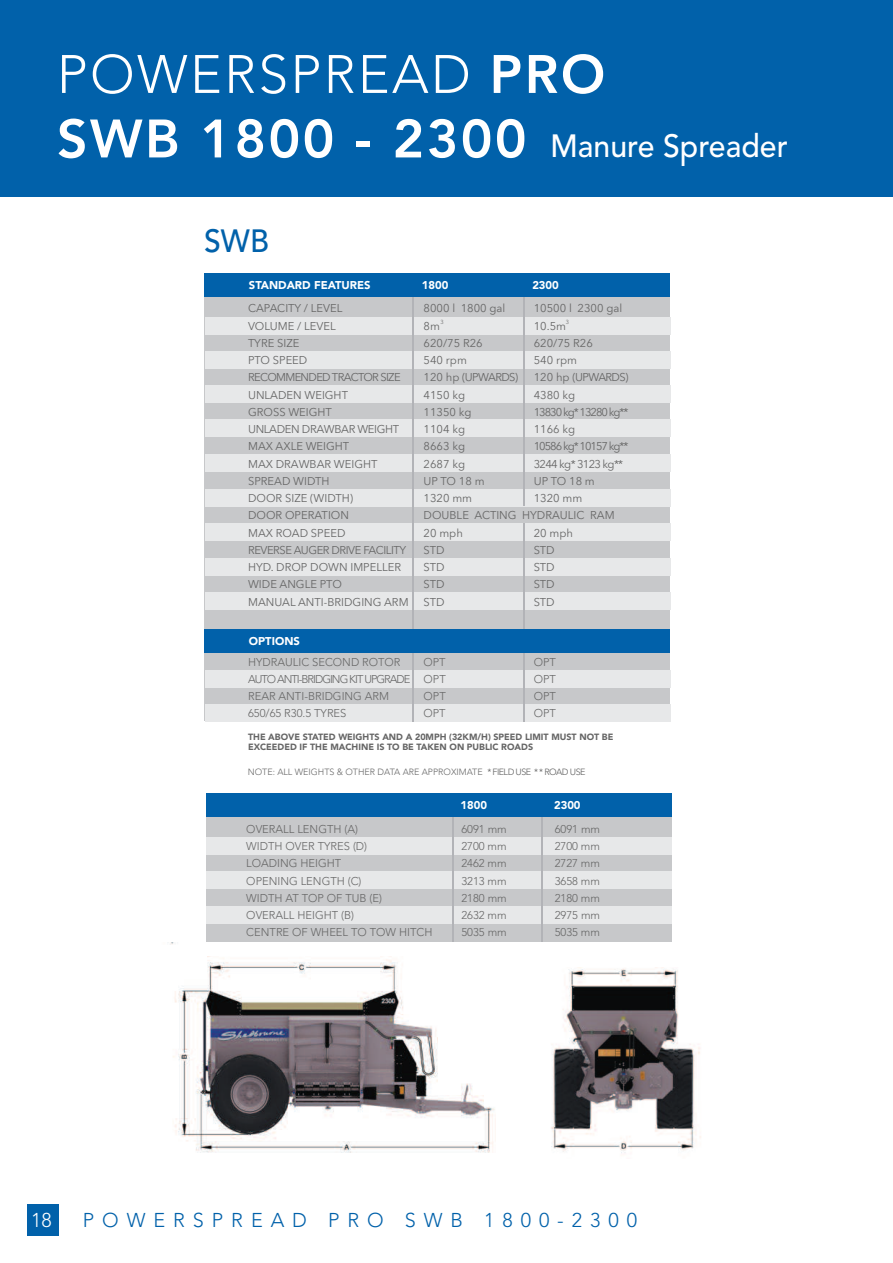
<style>
.page{position:relative;width:893px;height:1263px;background:#fff}
.page>*{position:absolute;margin:0;border:0;box-sizing:border-box;transform-origin:0 0}
.t1{font:800 53.55px/64.5px "Avenir";letter-spacing:.045em;color:#fff}
.t2{font:500 31.95px "Avenir";color:#fff;scale:.95 1}
.t3{font:500 31.95px "Avenir";color:#0161aa;scale:.95 1}
.t4{font:300 19.8px "Avenir";letter-spacing:.4em;color:#0161aa}
.t5{font:300 19.8px "Avenir";color:#fff}
.t6{font:11.25px "Avenir Next";color:#666}
.t7{font:300 11.25px "Avenir";color:#666}
.t8{font:11.25px "Avenir Next";letter-spacing:-.06em;color:#666}
.t9{font:900 11.25px "Avenir";color:#fff}
.t10{font:11.25px "Avenir Next";letter-spacing:-.09em;color:#666}
.t11{font:300 11.25px "Avenir";letter-spacing:-.09em;color:#666}
.t12{font:11.25px "Avenir Next";letter-spacing:-.04em;color:#666}
.t13{font:11.25px "Avenir Next";letter-spacing:-.03em;color:#666}
.t14{font:900 9px/10.4px "Avenir";color:#666}
.t15{font:300 9px "Avenir";color:#666}
.t16{font:300 5.85px "Avenir";color:#666}
.s1{font-weight:300}
.s2{font-family:"Avenir Next";font-weight:400}
</style>
<div class="page">
<div style="left:0;top:0;width:893px;height:197px;background:#0161aa"></div>
<div style="left:27px;top:1204px;width:31px;height:31px;background:#0161aa"></div>
<div style="left:205px;top:275px;width:465px;height:446px;background:#c7c8ca"></div>
<div style="left:205px;top:317px;width:465px;height:17px;background:#e7e8e9"></div>
<div style="left:205px;top:351px;width:465px;height:17px;background:#e7e8e9"></div>
<div style="left:205px;top:385px;width:465px;height:17px;background:#e7e8e9"></div>
<div style="left:205px;top:420px;width:465px;height:17px;background:#e7e8e9"></div>
<div style="left:205px;top:455px;width:465px;height:17px;background:#e7e8e9"></div>
<div style="left:205px;top:489px;width:465px;height:17px;background:#e7e8e9"></div>
<div style="left:205px;top:523px;width:465px;height:17px;background:#e7e8e9"></div>
<div style="left:205px;top:559px;width:465px;height:17px;background:#e7e8e9"></div>
<div style="left:206px;top:593px;width:465px;height:17px;background:#e7e8e9"></div>
<div style="left:206px;top:670px;width:465px;height:17px;background:#e7e8e9"></div>
<div style="left:206px;top:705px;width:465px;height:17px;background:#e7e8e9"></div>
<hr style="left:413px;top:276px;width:1px;height:446px;background:#b2b3b7">
<hr style="left:523px;top:276px;width:2px;height:230px;background:#b2b3b7">
<hr style="left:523px;top:523px;width:2px;height:199px;background:#b2b3b7">
<div style="left:205px;top:273px;width:465px;height:23px;background:#0161aa"></div>
<div style="left:205px;top:630px;width:465px;height:23px;background:#0161aa"></div>
<div style="left:206px;top:796px;width:466px;height:145px;background:#c7c8ca"></div>
<div style="left:206px;top:838px;width:466px;height:17px;background:#e7e8e9"></div>
<div style="left:206px;top:872px;width:466px;height:17px;background:#e7e8e9"></div>
<div style="left:206px;top:907px;width:466px;height:17px;background:#e7e8e9"></div>
<hr style="left:452px;top:797px;width:2px;height:144px;background:#b2b3b7">
<hr style="left:541px;top:797px;width:2px;height:144px;background:#b2b3b7">
<div style="left:206px;top:793px;width:466px;height:24px;background:#0161aa"></div>
<img style="left:170px;top:943px;width:326px;height:209px">
<img style="left:551px;top:968px;width:150px;height:185px">
<h1 class="t1" style="left:57px;top:42px;width:550px"><span class="s1">POWERSPREAD</span> PRO<br>SWB 1800 - 2300</h1>
<h2 class="t2" style="left:551px;top:118px;width:251px">Manure Spreader</h2>
<h2 class="t3" style="left:204px;top:213px;width:70px">SWB</h2>
<p class="t9" style="left:249px;top:275px;width:123px">STANDARD FEATURES</p>
<p class="t9" style="left:422px;top:275px;width:28px">1800</p>
<p class="t9" style="left:532px;top:275px;width:28px">2300</p>
<p class="t6" style="left:248px;top:299px;width:96px">CAPACITY / LEVEL</p>
<p class="t6" style="left:424px;top:299px;width:83px">8000 l 1800 gal</p>
<p class="t6" style="left:534px;top:299px;width:90px">10500 l 2300 gal</p>
<p class="t6" style="left:248px;top:316px;width:89px">VOLUME / LEVEL</p>
<p class="t6" style="left:424px;top:316px;width:18px">8m</p>
<p class="t6" style="left:534px;top:316px;width:34px">10.5m</p>
<p class="t6" style="left:248px;top:334px;width:53px">TYRE SIZE</p>
<p class="t6" style="left:424px;top:334px;width:61px">620/75 R26</p>
<p class="t6" style="left:534px;top:334px;width:61px">620/75 R26</p>
<p class="t6" style="left:248px;top:351px;width:61px">PTO SPEED</p>
<p class="t6" style="left:424px;top:351px;width:45px">540 rpm</p>
<p class="t6" style="left:534px;top:351px;width:45px">540 rpm</p>
<p class="t8" style="left:248px;top:368px;width:154px">RECOMMENDED TRACTOR SIZE</p>
<p class="t8" style="left:424px;top:368px;width:96px">120 hp (UPWARDS)</p>
<p class="t8" style="left:534px;top:368px;width:96px">120 hp (UPWARDS)</p>
<p class="t6" style="left:248px;top:385px;width:101px">UNLADEN WEIGHT</p>
<p class="t6" style="left:424px;top:385px;width:43px">4150 kg</p>
<p class="t6" style="left:534px;top:385px;width:43px">4380 kg</p>
<p class="t6" style="left:248px;top:403px;width:85px">GROSS WEIGHT</p>
<p class="t6" style="left:424px;top:403px;width:50px">11350 kg</p>
<p class="t10" style="left:534px;top:403px;width:96px">13830 kg* 13280 kg**</p>
<p class="t13" style="left:248px;top:420px;width:153px">UNLADEN DRAWBAR WEIGHT</p>
<p class="t6" style="left:424px;top:420px;width:43px">1104 kg</p>
<p class="t6" style="left:534px;top:420px;width:43px">1166 kg</p>
<p class="t6" style="left:248px;top:437px;width:103px">MAX AXLE WEIGHT</p>
<p class="t6" style="left:424px;top:437px;width:43px">8663 kg</p>
<p class="t10" style="left:534px;top:437px;width:96px">10586 kg* 10157 kg**</p>
<p class="t6" style="left:248px;top:454px;width:131px">MAX DRAWBAR WEIGHT</p>
<p class="t6" style="left:424px;top:454px;width:43px">2687 kg</p>
<p class="t8" style="left:534px;top:454px;width:91px">3244 kg* 3123 kg**</p>
<p class="t6" style="left:248px;top:472px;width:83px">SPREAD WIDTH</p>
<p class="t6" style="left:424px;top:472px;width:63px">UP TO 18 m</p>
<p class="t6" style="left:534px;top:472px;width:63px">UP TO 18 m</p>
<p class="t6" style="left:248px;top:489px;width:107px">DOOR SIZE (WIDTH)</p>
<p class="t6" style="left:424px;top:489px;width:50px">1320 mm</p>
<p class="t6" style="left:534px;top:489px;width:50px">1320 mm</p>
<p class="t6" style="left:248px;top:506px;width:102px">DOOR OPERATION</p>
<p class="t6" style="left:424px;top:506px;width:193px">DOUBLE ACTING HYDRAULIC RAM</p>
<p class="t6" style="left:248px;top:523px;width:99px">MAX ROAD SPEED</p>
<p class="t6" style="left:424px;top:523px;width:41px">20 mph</p>
<p class="t6" style="left:534px;top:523px;width:41px">20 mph</p>
<p class="t12" style="left:248px;top:541px;width:160px">REVERSE AUGER DRIVE FACILITY</p>
<p class="t6" style="left:424px;top:541px;width:22px">STD</p>
<p class="t6" style="left:534px;top:541px;width:22px">STD</p>
<p class="t6" style="left:248px;top:558px;width:155px">HYD. DROP DOWN IMPELLER</p>
<p class="t6" style="left:424px;top:558px;width:22px">STD</p>
<p class="t6" style="left:534px;top:558px;width:22px">STD</p>
<p class="t6" style="left:248px;top:575px;width:95px">WIDE ANGLE PTO</p>
<p class="t6" style="left:424px;top:575px;width:22px">STD</p>
<p class="t6" style="left:534px;top:575px;width:22px">STD</p>
<p class="t6" style="left:248px;top:592px;width:162px">MANUAL ANTI-BRIDGING ARM</p>
<p class="t6" style="left:424px;top:592px;width:22px">STD</p>
<p class="t6" style="left:534px;top:592px;width:22px">STD</p>
<p class="t16" style="left:440px;top:319px;width:5px">3</p>
<p class="t16" style="left:566px;top:319px;width:5px">3</p>
<p class="t9" style="left:249px;top:632px;width:53px">OPTIONS</p>
<p class="t7" style="left:248px;top:655px;width:154px">HYDRAULIC SECOND ROTOR</p>
<p class="t7" style="left:424px;top:655px;width:24px">OPT</p>
<p class="t7" style="left:534px;top:655px;width:24px">OPT</p>
<p class="t11" style="left:248px;top:672px;width:199px">AUTO ANTI-BRIDGING KIT UPGRADE OPT</p>
<p class="t7" style="left:534px;top:672px;width:24px">OPT</p>
<p class="t7" style="left:248px;top:690px;width:143px">REAR ANTI-BRIDGING ARM</p>
<p class="t7" style="left:424px;top:690px;width:24px">OPT</p>
<p class="t7" style="left:534px;top:690px;width:24px">OPT</p>
<p class="t7" style="left:248px;top:707px;width:100px">650/65 R30.5 TYRES</p>
<p class="t7" style="left:423px;top:707px;width:24px">OPT</p>
<p class="t7" style="left:534px;top:707px;width:24px">OPT</p>
<p class="t14" style="left:248px;top:731px;width:367px">THE ABOVE STATED WEIGHTS AND A 20MPH (32KM/H) SPEED LIMIT MUST NOT BE<br>EXCEEDED IF THE MACHINE IS TO BE TAKEN ON PUBLIC ROADS</p>
<p class="t15" style="left:248px;top:766px;width:339px">NOTE: ALL WEIGHTS &amp; OTHER DATA ARE APPROXIMATE <span class="s2">* FIELD USE * * ROAD USE</span></p>
<p class="t9" style="left:461px;top:795px;width:28px">1800</p>
<p class="t9" style="left:554px;top:795px;width:28px">2300</p>
<p class="t7" style="left:246px;top:822px;width:113px">OVERALL LENGTH (A)</p>
<p class="t7" style="left:461px;top:822px;width:47px">6091 mm</p>
<p class="t7" style="left:555px;top:822px;width:47px">6091 mm</p>
<p class="t7" style="left:246px;top:840px;width:122px">WIDTH OVER TYRES (D)</p>
<p class="t7" style="left:461px;top:840px;width:47px">2700 mm</p>
<p class="t7" style="left:555px;top:840px;width:47px">2700 mm</p>
<p class="t7" style="left:246px;top:857px;width:97px">LOADING HEIGHT</p>
<p class="t7" style="left:461px;top:857px;width:47px">2462 mm</p>
<p class="t7" style="left:555px;top:857px;width:47px">2727 mm</p>
<p class="t7" style="left:246px;top:874px;width:117px">OPENING LENGTH (C)</p>
<p class="t7" style="left:461px;top:874px;width:47px">3213 mm</p>
<p class="t7" style="left:555px;top:874px;width:47px">3658 mm</p>
<p class="t7" style="left:246px;top:891px;width:137px">WIDTH AT TOP OF TUB (E)</p>
<p class="t7" style="left:461px;top:891px;width:47px">2180 mm</p>
<p class="t7" style="left:555px;top:891px;width:47px">2180 mm</p>
<p class="t7" style="left:246px;top:909px;width:109px">OVERALL HEIGHT (B)</p>
<p class="t7" style="left:461px;top:909px;width:47px">2632 mm</p>
<p class="t7" style="left:555px;top:909px;width:47px">2975 mm</p>
<p class="t7" style="left:246px;top:926px;width:188px">CENTRE OF WHEEL TO TOW HITCH</p>
<p class="t7" style="left:461px;top:926px;width:47px">5035 mm</p>
<p class="t7" style="left:555px;top:926px;width:47px">5035 mm</p>
<h3 class="t5" style="left:31px;top:1209px;width:22px">18</h3>
<h3 class="t4" style="left:83px;top:1209px;width:556px">POWERSPREAD PRO SWB 1800-2300</h3>
</div>
